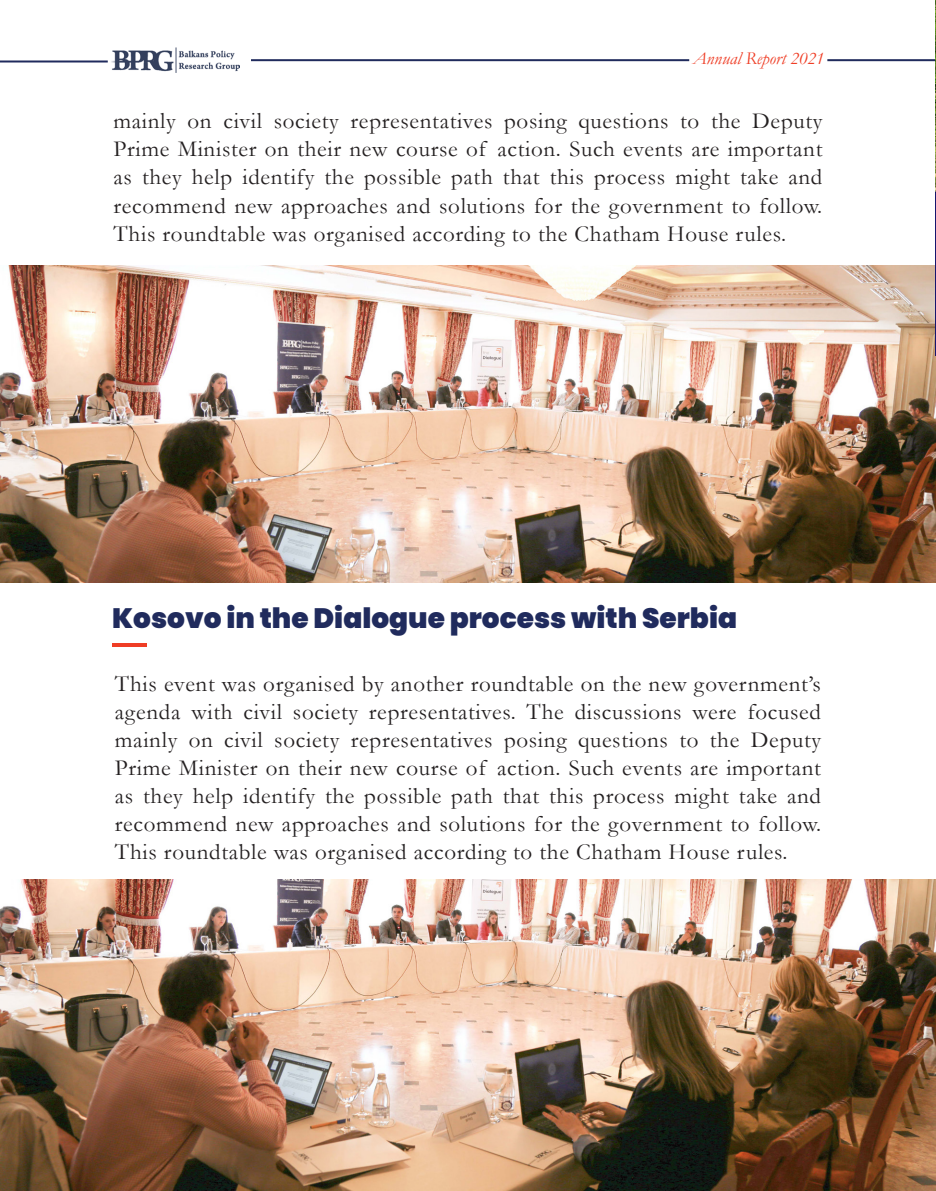
<style>
.page{position:relative;width:936px;height:1191px;background:#fff}
.page>*{position:absolute;margin:0;border:0;box-sizing:border-box;transform-origin:0 0}
.Heading_2{font:900 28px "Poppins";color:#202b5d}
.Body_Text{font:23px/28px "Garamond";letter-spacing:.03em;color:#231f20;text-align:justify}
.t1{font:italic 18px "Garamond";color:#ef3d25}
</style>
<div class="page">
<hr style="left:0;top:60px;width:108px;height:2px;background:#202b5d">
<hr style="left:827px;top:59px;width:108px;height:2px;background:#202b5d">
<hr style="left:251px;top:59px;width:438px;height:2px;background:#202b5d">
<img style="left:111px;top:47px;width:128px;height:26px">
<hr style="left:112px;top:643px;width:34px;height:4px;background:#ef3d25">
<img style="left:0;top:879px;width:935px;height:312px">
<img style="left:0;top:265px;width:935px;height:317px">
<img style="left:935px;top:0;width:1px;height:355px">
<p class="t1" style="left:693px;top:46px;width:133px">Annual Report 2021</p>
<p class="Body_Text" style="left:113px;top:107px;width:710px">mainly on civil society representatives posing questions to the Deputy Prime Minister on their new course of action. Such events are important as they help identify the possible path that this process might take and recommend new approaches and solutions for the government to follow.<br>This roundtable was organised according to the Chatham House rules.</p>
<p class="Heading_2" style="left:112px;top:602px;width:626px">Kosovo in the Dialogue process with Serbia</p>
<p class="Body_Text" style="left:115px;top:669px;width:707px">This event was organised by another roundtable on the new government’s agenda with civil society representatives. The discussions were focused mainly on civil society representatives posing questions to the Deputy Prime Minister on their new course of action. Such events are important as they help identify the possible path that this process might take and recommend new approaches and solutions for the government to follow.<br>This roundtable was organised according to the Chatham House rules.</p>
</div>
